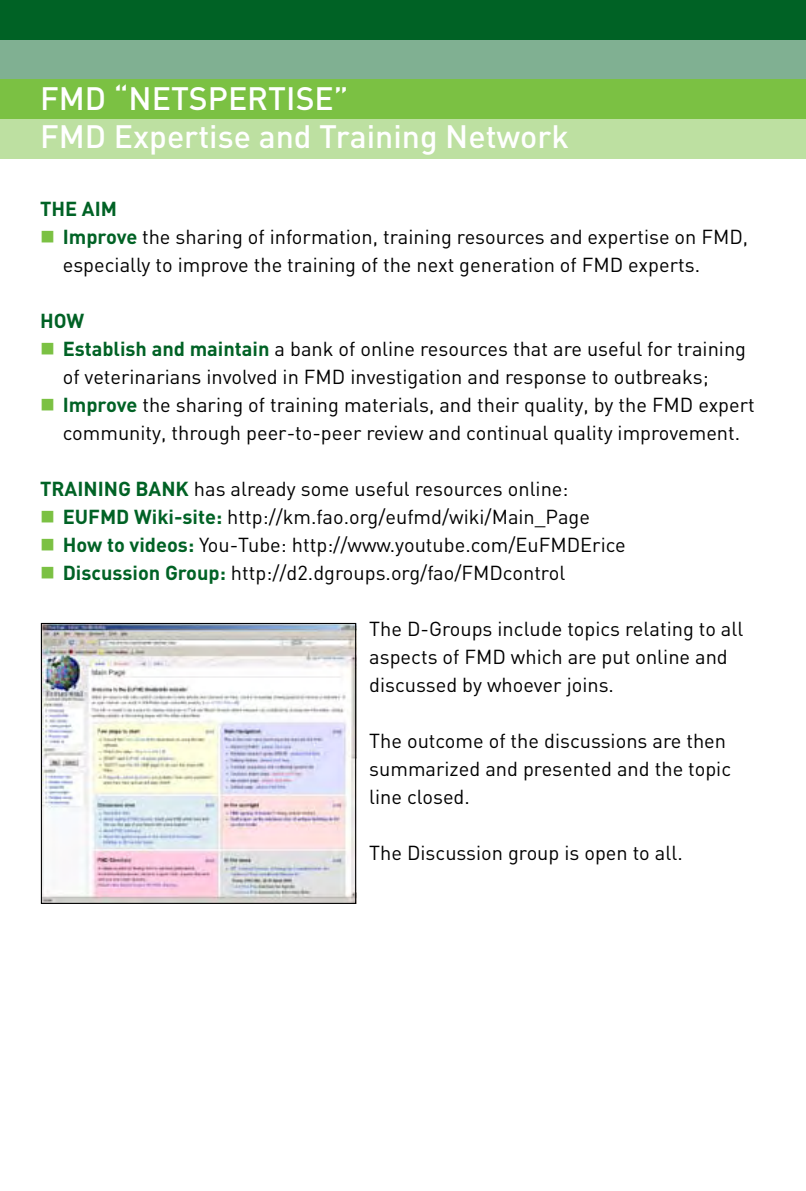
<style>
.page{position:relative;width:806px;height:1191px;background:#fff}
.page>*{position:absolute;margin:0;border:0;box-sizing:border-box;transform-origin:0 0}
.t1{font:500 32px/38.4px "DIN";color:#fff}
.t2{font:20px/28px "DIN";color:#000}
.t3{font:700 20px "DIN";color:#006225}
.s1{color:#7bc143}
.s2{font-weight:700;color:#006225}
</style>
<div class="page">
<div style="left:0;top:119px;width:805px;height:40px;background:#bde0a1"></div>
<div style="left:0;top:0;width:805px;height:40px;background:#006225"></div>
<div style="left:0;top:40px;width:805px;height:39px;background:#80b092"></div>
<div style="left:0;top:79px;width:805px;height:40px;background:#7bc143"></div>
<img style="left:43px;top:625px;width:311px;height:277px">
<div style="left:41px;top:623px;width:315px;height:281px;border:1px solid #000"></div>
<h1 class="t1" style="left:40px;top:78px;width:109px">FMD “NET</h1>
<h1 class="t1" style="left:40px;top:78px;width:530px;text-indent:149px">spertise”<br>FMD Expertise and Training Network</h1>
<p class="t3" style="left:40px;top:195px;width:78px">the Aim</p>
<p class="t2" style="left:63px;top:221px;width:686px;text-indent:-23px"><span class="s1">■</span> <span class="s2">Improve</span> the sharing of information, training resources and expertise on FMD, especially to improve the training of the next generation of FMD experts.</p>
<p class="t3" style="left:40px;top:307px;width:46px">How</p>
<p class="t2" style="left:63px;top:333px;width:684px;text-indent:-23px"><span class="s1">■</span> <span class="s2">Establish and maintain</span> a bank of online resources that are useful for training of veterinarians involved in FMD investigation and response to outbreaks;</p>
<p class="t2" style="left:40px;top:389px;width:716px;text-align:center"><span class="s1">■</span> <span class="s2">Improve</span> the sharing of training materials, and their quality, by the FMD expert community, through peer-to-peer review and continual quality improvement.</p>
<p class="t2" style="left:40px;top:473px;width:529px"><span class="s2">TRAI NI NG BANK</span> has already some useful resources online:</p>
<p class="t2" style="left:40px;top:501px;width:551px"><span class="s1">■</span> <span class="s2">EUFM D Wiki-site:</span> http://km.fao.org/eufmd/wiki/Main_Page</p>
<p class="t2" style="left:40px;top:529px;width:587px"><span class="s1">■</span> <span class="s2">How to videos:</span> You-Tube: http://www.youtube.com/EuFMDErice</p>
<p class="t2" style="left:40px;top:557px;width:526px"><span class="s1">■</span> <span class="s2">Discussion Group:</span> http://d2.dgroups.org/fao/FMDcontrol</p>
<p class="t2" style="left:369px;top:613px;width:375px">The D-Groups include topics relating to all aspects of FMD which are put online and discussed by whoever joins.</p>
<p class="t2" style="left:369px;top:725px;width:363px">The outcome of the discussions are then summarized and presented and the topic line closed.</p>
<p class="t2" style="left:369px;top:837px;width:315px">The Discussion group is open to all.</p>
</div>
